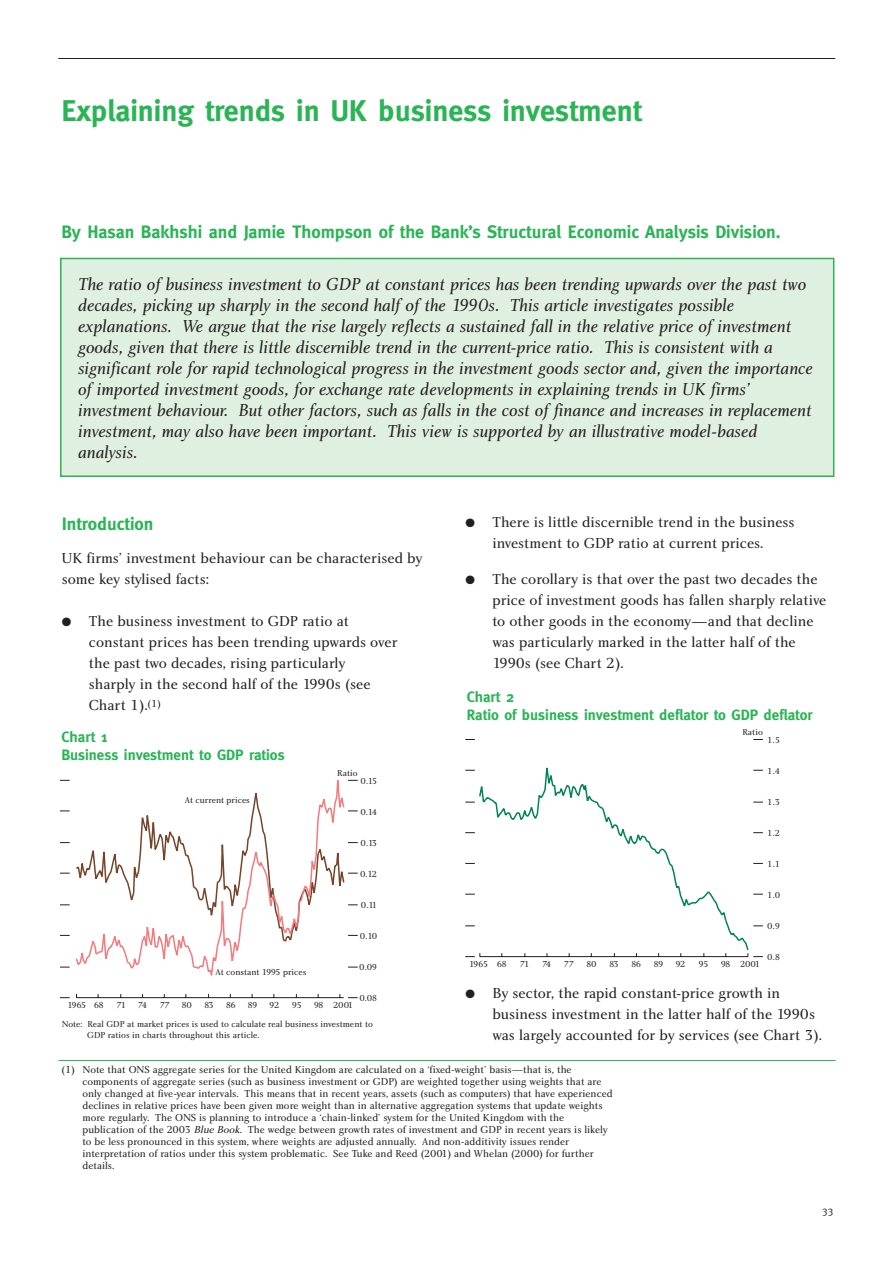
<style>
.page{position:relative;width:893px;height:1263px;background:#fff}
.page>*{position:absolute;margin:0;border:0;box-sizing:border-box;transform-origin:0 0}
.t1{font:700 30px "Meta";color:#2ab456}
.t2{font:18px/21px "Charlotte Book Italic Plain";color:#231f1f}
.t3{font:700 18px "Meta";color:#2ab456}
.t4{font:15px/21px "Charlotte Book Plain";color:#231f1f}
.t5{font:700 15px/18px "Meta";color:#2ab456}
.t6{font:10.5px/12px "Charlotte Book Plain";color:#231f1f}
.t7{font:10.5px "Meta";color:#231f1f}
.t8{font:9px/10.5px "Charlotte Book Plain";color:#231f1f}
.s1{font-style:italic}
</style>
<div class="page">
<hr style="left:58px;top:58px;width:777px;height:1px;background:#231f1f">
<div style="left:61px;top:258px;width:772px;height:218px;background:#e0f0e0"></div>
<div style="left:60px;top:258px;width:774px;height:219px;border:2px solid #2ab456"></div>
<hr style="left:76px;top:997px;width:268px;height:1px;background:#231f1f">
<svg style="left:60px;top:779px;width:298px;height:197px"></svg>
<svg style="left:465px;top:767px;width:298px;height:190px"></svg>
<hr style="left:58px;top:1060px;width:777px;height:1px;background:#2ab456">
<h1 class="t1" style="left:62px;top:100px;width:582px">Explaining trends in UK business investment</h1>
<h2 class="t3" style="left:61px;top:225px;width:720px">By Hasan Bakhshi and Jamie Thompson of the Bank’s Structural Economic Analysis Division.</h2>
<p class="t2" style="left:78px;top:275px;width:736px">The ratio of business investment to GDP at constant prices has been trending upwards over the past two decades, picking up sharply in the second half of the 1990s. This article investigates possible explanations. We argue that the rise largely reflects a sustained fall in the relative price of investment goods, given that there is little discernible trend in the current-price ratio. This is consistent with a significant role for rapid technological progress in the investment goods sector and, given the importance of imported investment goods, for exchange rate developments in explaining trends in UK firms’ investment behaviour. But other factors, such as falls in the cost of finance and increases in replacement investment, may also have been important. This view is supported by an illustrative model-based analysis.</p>
<h2 class="t3" style="left:62px;top:517px;width:93px">Introduction</h2>
<h3 class="t4" style="left:62px;top:549px;width:362px">UK firms’ investment behaviour can be characterised by some key stylised facts:</h3>
<h3 class="t4" style="left:89px;top:612px;width:310px;text-indent:-27px">● The business investment to GDP ratio at constant prices has been trending upwards over the past two decades, rising particularly<br>sharply in the second half of the 1990s (see Chart 1).<sup>(1)</sup></h3>
<h3 class="t5" style="left:62px;top:730px;width:224px">Chart 1<br>Business investment to GDP ratios</h3>
<p class="t8" style="left:185px;top:795px;width:67px">At current prices</p>
<p class="t8" style="left:215px;top:967px;width:92px">At constant 1995 prices</p>
<p class="t8" style="left:337px;top:769px;width:22px">Ratio</p>
<p class="t8" style="left:360px;top:776px;width:18px">0.15</p>
<p class="t8" style="left:360px;top:807px;width:18px">0.14</p>
<p class="t8" style="left:360px;top:838px;width:18px">0.13</p>
<p class="t8" style="left:360px;top:869px;width:19px">0.12</p>
<p class="t8" style="left:361px;top:900px;width:18px">0.11</p>
<p class="t8" style="left:360px;top:932px;width:19px">0.10</p>
<p class="t8" style="left:359px;top:963px;width:19px">0.09</p>
<p class="t8" style="left:359px;top:994px;width:19px">0.08</p>
<p class="t8" style="left:67px;top:1001px;width:38px">1965 68</p>
<p class="t8" style="left:116px;top:1001px;width:11px">71</p>
<p class="t8" style="left:138px;top:1001px;width:11px">74</p>
<p class="t8" style="left:160px;top:1001px;width:12px">77</p>
<p class="t8" style="left:181px;top:1001px;width:12px">80</p>
<p class="t8" style="left:204px;top:1001px;width:11px">83</p>
<p class="t8" style="left:226px;top:1001px;width:12px">86</p>
<p class="t8" style="left:247px;top:1001px;width:12px">89</p>
<p class="t8" style="left:269px;top:1001px;width:12px">92</p>
<p class="t8" style="left:292px;top:1001px;width:11px">95</p>
<p class="t8" style="left:314px;top:1001px;width:41px">98 2001</p>
<p class="t8" style="left:87px;top:1020px;width:287px;text-indent:-26px">Note: Real GDP at market prices is used to calculate real business investment to<br>GDP ratios in charts throughout this article.</p>
<h3 class="t4" style="left:465px;top:513px;width:330px;text-align:center">● There is little discernible trend in the business investment to GDP ratio at current prices.</h3>
<h3 class="t4" style="left:492px;top:570px;width:335px;text-indent:-27px">● The corollary is that over the past two decades the price of investment goods has fallen sharply relative to other goods in the economy—and that decline was particularly marked in the latter half of the 1990s (see Chart 2).</h3>
<h3 class="t5" style="left:466px;top:689px;width:347px">Chart 2<br>Ratio of business investment deflator to GDP deflator</h3>
<p class="t8" style="left:742px;top:728px;width:22px">Ratio</p>
<p class="t8" style="left:767px;top:735px;width:14px">1.5</p>
<p class="t8" style="left:767px;top:766px;width:14px">1.4</p>
<p class="t8" style="left:767px;top:797px;width:14px">1.3</p>
<p class="t8" style="left:767px;top:828px;width:14px">1.2</p>
<p class="t8" style="left:767px;top:859px;width:14px">1.1</p>
<p class="t8" style="left:767px;top:890px;width:14px">1.0</p>
<p class="t8" style="left:767px;top:921px;width:14px">0.9</p>
<p class="t8" style="left:469px;top:960px;width:39px">1965 68</p>
<p class="t8" style="left:520px;top:960px;width:11px">71</p>
<p class="t8" style="left:542px;top:960px;width:11px">74</p>
<p class="t8" style="left:564px;top:960px;width:12px">77</p>
<p class="t8" style="left:586px;top:960px;width:12px">80</p>
<p class="t8" style="left:609px;top:960px;width:11px">83</p>
<p class="t8" style="left:631px;top:960px;width:12px">86</p>
<p class="t8" style="left:653px;top:960px;width:12px">89</p>
<p class="t8" style="left:675px;top:960px;width:12px">92</p>
<p class="t8" style="left:698px;top:960px;width:11px">95</p>
<p class="t8" style="left:720px;top:960px;width:41px">98 2001</p>
<p class="t8" style="left:767px;top:952px;width:14px">0.8</p>
<h3 class="t4" style="left:492px;top:984px;width:331px;text-indent:-27px">● By sector, the rapid constant-price growth in business investment in the latter half of the 1990s was largely accounted for by services (see Chart 3).</h3>
<p class="t6" style="left:82px;top:1064px;width:531px;text-indent:-21px">(1) Note that ONS aggregate series for the United Kingdom are calculated on a ‘fixed-weight’ basis—that is, the components of aggregate series (such as business investment or GDP) are weighted together using weights that are only changed at five-year intervals. This means that in recent years, assets (such as computers) that have experienced declines in relative prices have been given more weight than in alternative aggregation systems that update weights more regularly. The ONS is planning to introduce a ‘chain-linked’ system for the United Kingdom with the publication of the 2003 <span class="s1">Blue Book</span>. The wedge between growth rates of investment and GDP in recent years is likely to be less pronounced in this system, where weights are adjusted annually. And non-additivity issues render interpretation of ratios under this system problematic. See Tuke and Reed (2001) and Whelan (2000) for further details.</p>
<p class="t7" style="left:822px;top:1206px;width:13px">33</p>
</div>
